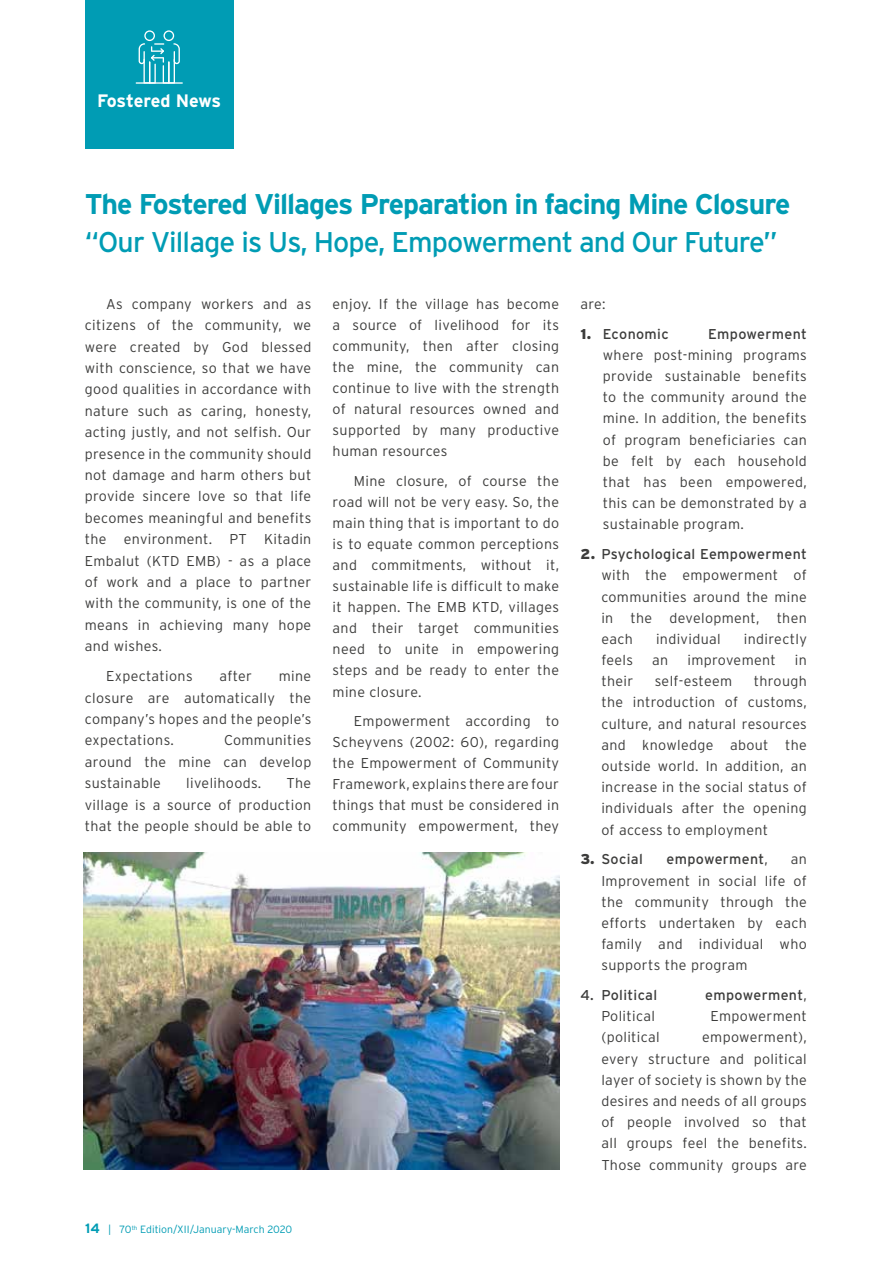
<style>
.page{position:relative;width:893px;height:1263px;background:#fff}
.page>*{position:absolute;margin:0;border:0;box-sizing:border-box;transform-origin:0 0}
.t1{font:700 28.5px "Interstate";letter-spacing:-.035em;color:#009cb4}
.t2{font:28.5px "Interstate";letter-spacing:-.03em;color:#009cb4}
.t3{font:700 18px "Interstate";letter-spacing:-.015em;color:#fff}
.t4{font:300 14.25px/21.1px "Interstate";letter-spacing:.025em;color:#3c3c3b;text-align:justify}
.t5{font:14.25px "Interstate";letter-spacing:.025em;color:#3c3c3b}
.t6{font:300 10.5px "Interstate";color:#009cb4}
.s1{font-weight:700;font-size:13.5px}
.s2{font-weight:900}
.s3{font-weight:400}
.s4{font-weight:300}
</style>
<div class="page">
<img style="left:84px;top:853px;width:475px;height:316px">
<div style="left:85px;top:0;width:149px;height:149px;background:#009cb4"></div>
<svg style="left:139px;top:30px;width:41px;height:52px"></svg>
<hr style="left:136px;top:82px;width:47px;height:2px;background:#fff">
<p class="t3" style="left:97px;top:89px;width:126px">Fostered News</p>
<h1 class="t1" style="left:85px;top:187px;width:707px">The Fostered Villages Preparation in facing Mine Closure</h1>
<h1 class="t2" style="left:85px;top:225px;width:694px">“Our Village is Us, Hope, Empowerment and Our Future”</h1>
<p class="t4" style="left:85px;top:293px;width:228px;text-indent:21px">As company workers and as citizens of the community, we were created by God blessed with conscience, so that we have good qualities in accordance with nature such as caring, honesty, acting justly, and not selfish. Our presence in the community should not damage and harm others but provide sincere love so that life becomes meaningful and benefits the environment. PT Kitadin Embalut (KTD EMB) - as a place of work and a place to partner with the community, is one of the means in achieving many hope and wishes.</p>
<p class="t4" style="left:106px;top:665px;width:88px">Expectations</p>
<p class="t4" style="left:219px;top:665px;width:34px">after</p>
<p class="t4" style="left:85px;top:665px;width:228px;text-indent:194px">mine closure are automatically the company’s hopes and the people’s expectations.</p>
<p class="t4" style="left:85px;top:729px;width:228px;text-indent:139px">Communities around the mine can develop sustainable</p>
<p class="t4" style="left:85px;top:772px;width:228px;text-indent:202px">The village is a source of production that the people should be able to</p>
<p class="t4" style="left:186px;top:772px;width:77px">livelihoods.</p>
<p class="t4" style="left:333px;top:293px;width:228px">enjoy. If the village has become a source of livelihood for its community, then after closing the mine, the community can continue to live with the strength of natural resources owned and supported by many productive human resources</p>
<p class="t4" style="left:333px;top:470px;width:228px;text-indent:21px">Mine closure, of course the road will not be very easy. So, the main thing that is important to do is to equate common perceptions and commitments, without it, sustainable life is difficult to make it happen. The EMB KTD, villages and their target communities need to unite in empowering steps and be ready to enter the mine closure.</p>
<p class="t4" style="left:333px;top:710px;width:228px;text-indent:21px">Empowerment according to Scheyvens (2002: 60), regarding the Empowerment of Community Framework, explains there are four things that must be considered in community empowerment, they</p>
<p class="t6" style="left:85px;top:1223px;width:209px"><span class="s1">14</span> | 70<sup>th</sup> Edition/XII/January-March 2020</p>
<p class="t4" style="left:580px;top:293px;width:27px">are:</p>
<p class="t5" style="left:580px;top:325px;width:90px"><span class="s2">1.</span> Economic</p>
<p class="t5" style="left:708px;top:325px;width:100px">Empowerment</p>
<p class="t4" style="left:603px;top:344px;width:206px">where post-mining programs provide sustainable benefits to the community around the mine. In addition, the benefits of program beneficiaries can be felt by each household that has been empowered, this can be demonstrated by a sustainable program.</p>
<p class="t4" style="left:601px;top:543px;width:207px;text-indent:-21px"><span class="s2">2.</span> <span class="s3">Psychological Eempowerment </span>with the empowerment of communities around the mine in the development, then each</p>
<p class="t4" style="left:656px;top:628px;width:66px">individual</p>
<p class="t4" style="left:744px;top:628px;width:65px">indirectly</p>
<p class="t4" style="left:601px;top:649px;width:33px">feels</p>
<p class="t4" style="left:652px;top:649px;width:18px">an</p>
<p class="t4" style="left:687px;top:649px;width:90px">improvement</p>
<p class="t4" style="left:795px;top:649px;width:14px">in</p>
<p class="t4" style="left:601px;top:671px;width:33px">their</p>
<p class="t4" style="left:655px;top:671px;width:79px">self-esteem</p>
<p class="t4" style="left:601px;top:671px;width:207px;text-indent:152px">through the introduction of customs, culture, and natural resources and knowledge about the outside world. In addition, an increase in the social status of individuals after the opening of access to employment</p>
<p class="t5" style="left:580px;top:851px;width:64px"><span class="s2">3.</span> Social</p>
<p class="t5" style="left:666px;top:851px;width:103px">empowerment<span class="s4">,</span></p>
<p class="t4" style="left:601px;top:849px;width:207px;text-indent:189px">an Improvement in social life of the community through the efforts undertaken by each family and individual who supports the program</p>
<p class="t5" style="left:580px;top:986px;width:78px">4. Political</p>
<p class="t5" style="left:705px;top:986px;width:103px">empowerment<span class="s4">,</span></p>
<p class="t4" style="left:601px;top:1005px;width:55px">Political</p>
<p class="t4" style="left:710px;top:1005px;width:98px">Empowerment</p>
<p class="t4" style="left:601px;top:1027px;width:60px">(political</p>
<p class="t4" style="left:601px;top:1027px;width:207px;text-indent:101px">empowerment), every structure and political layer of society is shown by the desires and needs of all groups of people involved so that all groups feel the benefits.<br>Those community groups are</p>
</div>
